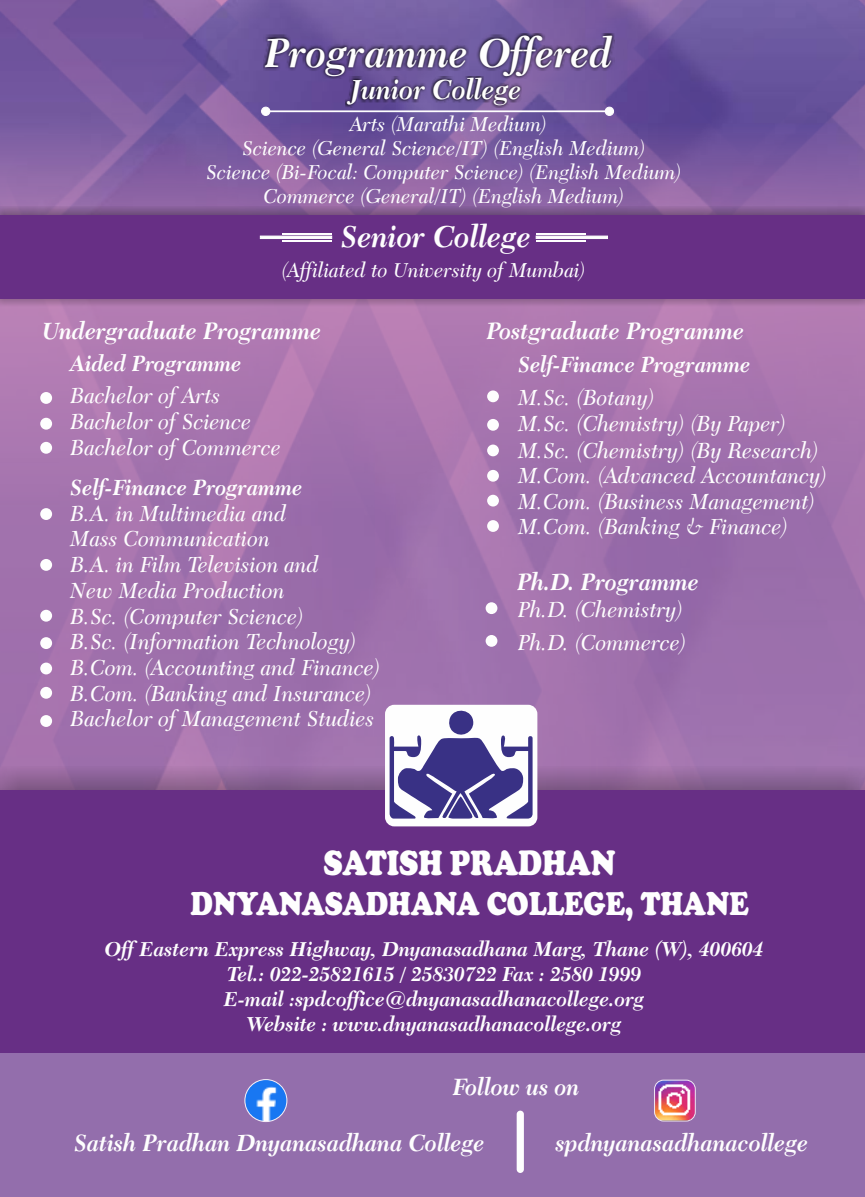
<style>
.page{position:relative;width:865px;height:1197px;background:#fff}
.page>*{position:absolute;margin:0;border:0;box-sizing:border-box;transform-origin:0 0}
.t1{font:italic 700 42.18px "Transitional 511 BT";color:#fefefe}
.t2{font:900 36.4px "Cooper";color:#fefefe;scale:.82 1}
.t3{font:900 34.12px "Cooper";color:#fefefe;scale:.82 1}
.t4{font:italic 700 31.5px "Transitional 511 BT";color:#fefefe}
.t5{font:italic 700 28.7px "Transitional 511 BT";color:#fefefe}
.t6{font:italic 700 24.5px "Transitional 511 BT";color:#fefefe}
.t7{font:italic 22.75px/25.7px "Transitional 511 BT";color:#fefefe}
.t8{font:italic 700 22.75px "Transitional 511 BT";color:#fefefe}
.t9{font:italic 21px/23.8px "Transitional 511 BT";color:#fefefe;text-align:center}
.t10{font:italic 700 21px/24.8px "Transitional 511 BT";color:#fefefe;text-align:center}
</style>
<div class="page">
<img style="left:0;top:0;width:864px;height:42px">
<img style="left:0;top:42px;width:864px;height:724px">
<img style="left:0;top:766px;width:864px;height:24px">
<div style="left:0;top:790px;width:864px;height:407px;background:#672f85"></div>
<img style="left:0;top:206px;width:864px;height:101px">
<div style="left:0;top:215px;width:864px;height:84px;background:#672f85"></div>
<div style="left:0;top:1053px;width:864px;height:144px;background:#936eac"></div>
<img style="left:345px;top:79px;width:176px;height:28px">
<img style="left:263px;top:34px;width:351px;height:45px">
<hr style="left:261px;top:110px;width:352px;height:2px;background:#fefefe">
<div style="left:261px;top:107px;width:9px;height:9px;background:#fefefe;border:1px solid #fefefe;border-radius:50%"></div>
<div style="left:604px;top:107px;width:10px;height:9px;background:#fefefe;border:1px solid #fefefe;border-radius:50%"></div>
<svg style="left:259px;top:235px;width:73px;height:4px"></svg>
<hr style="left:282px;top:233px;width:49px;height:1px;background:#fefefe">
<hr style="left:282px;top:241px;width:49px;height:1px;background:#fefefe">
<svg style="left:535px;top:235px;width:73px;height:4px"></svg>
<hr style="left:536px;top:233px;width:49px;height:1px;background:#fefefe">
<hr style="left:536px;top:241px;width:49px;height:1px;background:#fefefe">
<img style="left:245px;top:1080px;width:42px;height:42px;border-radius:50%">
<div style="left:245px;top:1079px;width:42px;height:43px;border:1px solid #f6eff7;border-radius:50%"></div>
<img style="left:654px;top:1080px;width:41px;height:41px;border-radius:9px">
<div style="left:654px;top:1080px;width:41px;height:42px;border:1px solid #f2e9f4;border-radius:9px"></div>
<div style="left:516px;top:1111px;width:8px;height:62px;background:#fefefe;border-radius:4px"></div>
<svg style="left:40px;top:392px;width:12px;height:12px"></svg>
<div style="left:42px;top:394px;width:9px;height:8px;background:#fefefe;border-radius:50%"></div>
<svg style="left:487px;top:390px;width:12px;height:12px"></svg>
<div style="left:488px;top:392px;width:9px;height:9px;background:#fefefe;border-radius:50%"></div>
<svg style="left:487px;top:419px;width:12px;height:12px"></svg>
<div style="left:488px;top:420px;width:9px;height:9px;background:#fefefe;border-radius:50%"></div>
<div style="left:487px;top:445px;width:12px;height:11px;background:#fefefe;border-radius:50%"></div>
<svg style="left:487px;top:470px;width:12px;height:12px"></svg>
<div style="left:488px;top:471px;width:9px;height:9px;background:#fefefe;border-radius:50%"></div>
<svg style="left:487px;top:495px;width:12px;height:12px"></svg>
<div style="left:488px;top:496px;width:9px;height:9px;background:#fefefe;border-radius:50%"></div>
<svg style="left:485px;top:602px;width:12px;height:12px"></svg>
<div style="left:487px;top:604px;width:9px;height:9px;background:#fefefe;border-radius:50%"></div>
<svg style="left:40px;top:418px;width:12px;height:12px"></svg>
<div style="left:42px;top:419px;width:9px;height:9px;background:#fefefe;border-radius:50%"></div>
<svg style="left:40px;top:442px;width:12px;height:12px"></svg>
<div style="left:42px;top:443px;width:9px;height:9px;background:#fefefe;border-radius:50%"></div>
<svg style="left:40px;top:508px;width:12px;height:12px"></svg>
<div style="left:42px;top:510px;width:9px;height:8px;background:#fefefe;border-radius:50%"></div>
<svg style="left:40px;top:559px;width:12px;height:12px"></svg>
<div style="left:42px;top:560px;width:9px;height:9px;background:#fefefe;border-radius:50%"></div>
<svg style="left:40px;top:610px;width:12px;height:12px"></svg>
<div style="left:42px;top:611px;width:9px;height:9px;background:#fefefe;border-radius:50%"></div>
<svg style="left:40px;top:637px;width:12px;height:12px"></svg>
<div style="left:42px;top:639px;width:9px;height:9px;background:#fefefe;border-radius:50%"></div>
<div style="left:40px;top:663px;width:12px;height:11px;background:#fefefe;border-radius:50%"></div>
<svg style="left:40px;top:687px;width:12px;height:12px"></svg>
<div style="left:42px;top:688px;width:9px;height:9px;background:#fefefe;border-radius:50%"></div>
<svg style="left:40px;top:715px;width:12px;height:12px"></svg>
<div style="left:42px;top:717px;width:9px;height:8px;background:#fefefe;border-radius:50%"></div>
<svg style="left:487px;top:520px;width:12px;height:12px"></svg>
<div style="left:488px;top:522px;width:9px;height:8px;background:#fefefe;border-radius:50%"></div>
<svg style="left:485px;top:635px;width:12px;height:12px"></svg>
<div style="left:487px;top:637px;width:9px;height:8px;background:#fefefe;border-radius:50%"></div>
<div style="left:385px;top:705px;width:152px;height:121px;background:#fefefe;border-radius:9px"></div>
<svg style="left:389px;top:710px;width:143px;height:109px"></svg>
<h1 class="t1" style="left:264px;top:35px;width:349px">Programme Offered</h1>
<p class="t9" style="left:206px;top:114px;width:476px">Arts (Marathi Medium)<br>Science (General Science/IT) (English Medium)<br>Science (Bi-Focal: Computer Science) (English Medium)<br>Commerce (General/IT) (English Medium)</p>
<h3 class="t4" style="left:341px;top:223px;width:192px">Senior College</h3>
<p class="t9" style="left:281px;top:260px;width:306px">(Affiliated to University of Mumbai)</p>
<p class="t5" style="left:350px;top:78px;width:173px">Junior College</p>
<p class="t6" style="left:42px;top:320px;width:281px">Undergraduate Programme</p>
<p class="t6" style="left:486px;top:320px;width:259px">Postgraduate Programme</p>
<p class="t8" style="left:518px;top:355px;width:234px">Self-Finance Programme</p>
<p class="t7" style="left:518px;top:386px;width:310px">M.Sc. (Botany)<br>M.Sc. (Chemistry) (By Paper)<br>M.Sc. (Chemistry) (By Research)<br>M.Com. (Advanced Accountancy)<br>M.Com. (Business Management)</p>
<p class="t8" style="left:70px;top:353px;width:173px">Aided Programme</p>
<p class="t7" style="left:70px;top:385px;width:212px">Bachelor of Arts<br>Bachelor of Science<br>Bachelor of Commerce</p>
<p class="t8" style="left:70px;top:478px;width:234px">Self-Finance Programme</p>
<p class="t7" style="left:70px;top:502px;width:311px">B.A. in Multimedia and<br>Mass Communication<br>B.A. in Film Television and<br>New Media Production<br>B.Sc. (Computer Science)<br>B.Sc. (Information Technology)<br>B.Com. (Accounting and Finance)<br>B.Com. (Banking and Insurance)<br>Bachelor of Management Studies</p>
<p class="t7" style="left:518px;top:515px;width:271px">M.Com. (Banking &amp; Finance)</p>
<p class="t6" style="left:517px;top:571px;width:183px">Ph.D. Programme</p>
<p class="t7" style="left:517px;top:594px;width:170px;line-height:33.1px">Ph.D. (Chemistry)<br>Ph.D. (Commerce)</p>
<h2 class="t2" style="left:323px;top:851px;width:358px">SATISH PRADHAN</h2>
<h3 class="t3" style="left:190px;top:892px;width:682px">DNYANASADHANA COLLEGE, THANE</h3>
<p class="t10" style="left:105px;top:938px;width:659px">Off Eastern Express Highway, Dnyanasadhana Marg, Thane (W), 400604<br>Tel.: 022-25821615 / 25830722 Fax : 2580 1999<br>E-mail :spdcoffice@dnyanasadhanacollege.org<br>Website : www.dnyanasadhanacollege.org</p>
<p class="t6" style="left:452px;top:1077px;width:128px">Follow us on</p>
<p class="t6" style="left:74px;top:1133px;width:412px">Satish Pradhan Dnyanasadhana College</p>
<p class="t6" style="left:555px;top:1132px;width:254px">spdnyanasadhanacollege</p>
</div>
